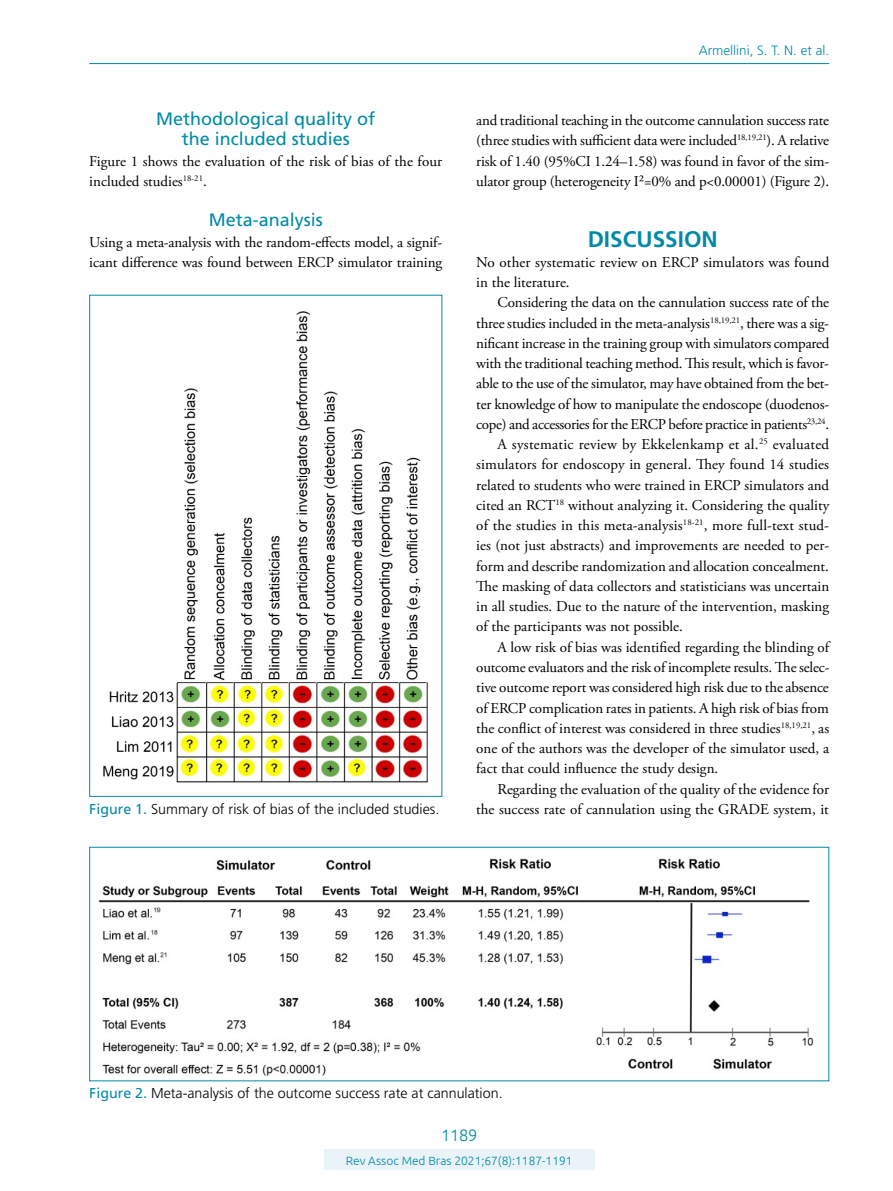
<style>
.page{position:relative;width:893px;height:1191px;background:#fff}
.page>*{position:absolute;margin:0;border:0;box-sizing:border-box;transform-origin:0 0}
.t1{font:700 22.5px "Frutiger LT Std";color:#008aa8}
.t2{font:18px/19.5px "Frutiger LT Std";color:#008aa8;text-align:center}
.t3{font:300 16.5px "Ubuntu";color:#008aa8}
.t4{font:15px/20.2px "Adobe Garamond Pro";color:#000}
.t5{font:15px "Adobe Garamond Pro";letter-spacing:-.02em;color:#000}
.t6{font:15px "Adobe Garamond Pro";letter-spacing:.02em;color:#000}
.t7{font:300 14.25px "Frutiger LT Std";color:#000}
.t8{font:300 13.5px "Frutiger LT Std";color:#008aa8}
.t9{font:300 12px "Ubuntu";color:#008aa8}
.s1{font-weight:400;color:#008aa8}
</style>
<div class="page">
<hr style="left:89px;top:63px;width:740px;height:1px;background:#008aa8">
<div style="left:324px;top:1149px;width:270px;height:21px;background:#eaf3f7"></div>
<img style="left:103px;top:311px;width:325px;height:472px">
<img style="left:99px;top:858px;width:715px;height:218px">
<div style="left:89px;top:847px;width:740px;height:234px;border:1px solid #008aa8"></div>
<p class="t2" style="left:156px;top:109px;width:221px">Methodological quality of the included studies</p>
<p class="t4" style="left:89px;top:151px;width:354px">Figure 1 shows the evaluation of the risk of bias of the four included studies<sup>18-21</sup>.</p>
<p class="t2" style="left:209px;top:210px;width:116px">Meta-analysis</p>
<p class="t4" style="left:89px;top:232px;width:354px">Using a meta-analysis with the random-effects model, a signif&shy;icant difference was found between ERCP simulator training</p>
<p class="t8" style="left:699px;top:42px;width:132px">Armellini, S. T. N. et al.</p>
<p class="t4" style="left:476px;top:111px;width:354px;text-align:justify">and traditional teaching in the outcome cannulation success rate (three studies with sufficient data were included<sup>18,19,21</sup>). A relative risk of 1.40 (95%CI 1.24–1.58) was found in favor of the sim&shy;ulator group (heterogeneity I²=0% and p&lt;0.00001) (Figure 2).</p>
<h1 class="t1" style="left:588px;top:225px;width:132px">DISCUSSION</h1>
<p class="t4" style="left:476px;top:252px;width:355px">No other systematic review on ERCP simulators was found in the literature.</p>
<p class="t4" style="left:497px;top:293px;width:333px">Considering the data on the cannulation success rate of the</p>
<p class="t4" style="left:476px;top:313px;width:354px">three studies included in the meta-analysis<sup>18,19,21</sup>, there was a sig-</p>
<p class="t4" style="left:476px;top:333px;width:355px">nificant increase in the training group with simulators compared</p>
<p class="t4" style="left:476px;top:354px;width:354px">with the traditional teaching method. This result, which is favor-</p>
<p class="t4" style="left:476px;top:374px;width:354px">able to the use of the simulator, may have obtained from the bet-</p>
<p class="t4" style="left:476px;top:394px;width:354px">ter knowledge of how to manipulate the endoscope (duodenos-</p>
<p class="t5" style="left:476px;top:415px;width:354px">cope) and accessories for the ERCP before practice in patients<sup>23,24</sup>.</p>
<p class="t6" style="left:497px;top:435px;width:333px">A systematic review by Ekkelenkamp et al.<sup>25</sup> evaluated</p>
<p class="t4" style="left:476px;top:455px;width:354px">simulators for endoscopy in general. They found 14 studies</p>
<p class="t4" style="left:476px;top:475px;width:354px">related to students who were trained in ERCP simulators and</p>
<p class="t4" style="left:476px;top:495px;width:354px">cited an RCT<sup>18</sup> without analyzing it. Considering the quality</p>
<p class="t4" style="left:476px;top:516px;width:354px">of the studies in this meta-analysis<sup>18-21</sup>, more full-text stud-</p>
<p class="t4" style="left:476px;top:536px;width:355px">ies (not just abstracts) and improvements are needed to per-</p>
<p class="t4" style="left:476px;top:556px;width:354px">form and describe randomization and allocation concealment.</p>
<p class="t4" style="left:476px;top:576px;width:354px">The masking of data collectors and statisticians was uncertain</p>
<p class="t4" style="left:476px;top:597px;width:354px">in all studies. Due to the nature of the intervention, masking</p>
<p class="t4" style="left:476px;top:617px;width:208px">of the participants was not possible.</p>
<p class="t4" style="left:497px;top:637px;width:333px">A low risk of bias was identified regarding the blinding of</p>
<p class="t4" style="left:476px;top:657px;width:355px">outcome evaluators and the risk of incomplete results. The selec-</p>
<p class="t4" style="left:476px;top:678px;width:354px">tive outcome report was considered high risk due to the absence</p>
<p class="t4" style="left:476px;top:698px;width:354px">of ERCP complication rates in patients. A high risk of bias from</p>
<p class="t4" style="left:476px;top:718px;width:354px">the conflict of interest was considered in three studies<sup>18,19,21</sup>, as</p>
<p class="t4" style="left:476px;top:738px;width:354px">one of the authors was the developer of the simulator used, a</p>
<p class="t4" style="left:476px;top:759px;width:244px">fact that could influence the study design.</p>
<p class="t4" style="left:497px;top:779px;width:333px">Regarding the evaluation of the quality of the evidence for</p>
<p class="t7" style="left:89px;top:801px;width:351px"><span class="s1">Figure 1.</span> Summary of risk of bias of the included studies.</p>
<p class="t4" style="left:476px;top:799px;width:354px">the success rate of cannulation using the GRADE system, it</p>
<p class="t7" style="left:89px;top:1085px;width:415px"><span class="s1">Figure 2.</span> Meta-analysis of the outcome success rate at cannulation.</p>
<p class="t3" style="left:441px;top:1125px;width:38px">1189</p>
<p class="t9" style="left:346px;top:1153px;width:228px">Rev Assoc Med Bras 2021;67(8):1187-1191</p>
</div>
